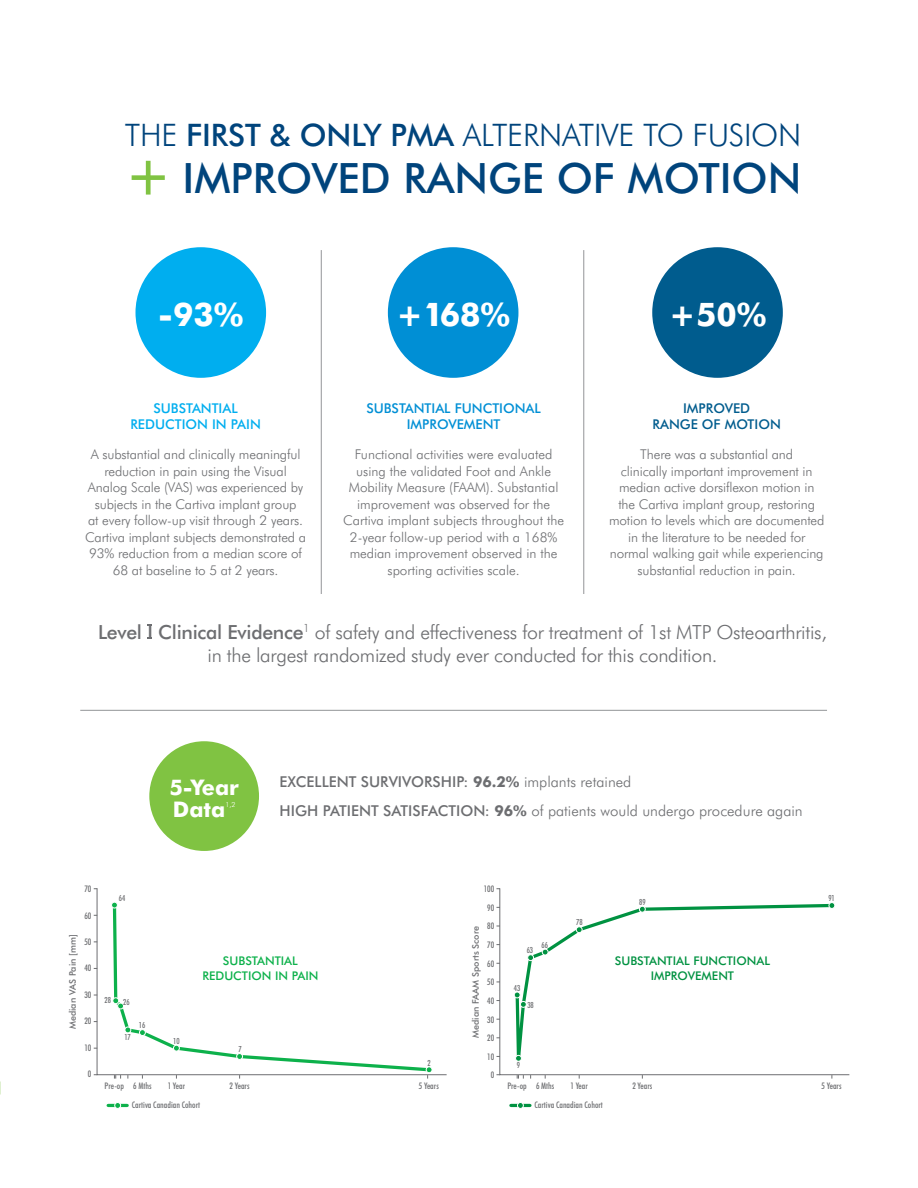
<style>
.page{position:relative;width:918px;height:1188px;background:#fff}
.page>*{position:absolute;margin:0;border:0;box-sizing:border-box;transform-origin:0 0}
.t1{font:500 41.85px "Futura BT";color:#00447c}
.t2{font:700 32.55px "Futura BT";color:#fff}
.t3{font:300 31.05px "Futura BT";letter-spacing:-.005em;color:#00447c}
.t4{font:700 21.6px/22.6px "Futura BT";color:#fff}
.t5{font:300 19.5px/23.4px "Futura BT";letter-spacing:-.015em;color:#6d6e71;text-align:center}
.t6{font:300 15px/28.5px "Futura BT";color:#6d6e71}
.t7{font:300 13.5px/16.5px "Futura BT";letter-spacing:-.01em;color:#6d6e71;text-align:center}
.t8{font:500 13.5px/16.5px "Futura BT";color:#008fd5;text-align:center}
.t9{font:500 13.5px/16.5px "Futura BT";color:#00aeef;text-align:center}
.t10{font:500 13.5px/16.5px "Futura BT";color:#005c8e;text-align:center}
.t11{font:500 12px/15px "Futura BT";color:#009241;text-align:center}
.t12{font:500 12px/15px "Futura BT";color:#0db14b;text-align:center}
.t13{font:500 condensed 9px/18.6px "Futura BT";color:#6d6e71;text-align:right}
.t14{font:500 9px "Futura BT";color:#6d6e71}
.t15{font:500 condensed 8.4px "Futura BT";color:#6d6e71}
.t16{font:300 7.05px "Futura BT";color:#fff}
.s1{font-weight:500}
.s2{font-size:56.7px;color:#80c342}
.s3{font-weight:700}
</style>
<div class="page">
<hr style="left:321px;top:250px;width:1px;height:344px;background:#939598">
<hr style="left:80px;top:710px;width:747px;height:1px;background:#939598">
<hr style="left:583px;top:250px;width:1px;height:344px;background:#939598">
<div style="left:136px;top:247px;width:130px;height:131px;background:#00aeef;border-radius:50%"></div>
<div style="left:388px;top:247px;width:130px;height:131px;background:#008fd5;border-radius:50%"></div>
<div style="left:652px;top:247px;width:131px;height:131px;background:#005c8e;border-radius:50%"></div>
<div style="left:149px;top:741px;width:110px;height:110px;background:#80c342;border-radius:50%"></div>
<svg style="left:96px;top:888px;width:351px;height:188px"></svg>
<hr style="left:108px;top:1104px;width:19px;height:3px;background:#0db14b">
<div style="left:114px;top:1102px;width:7px;height:7px;border:1px solid #fff;border-radius:50%"></div>
<div style="left:111px;top:902px;width:7px;height:7px;border:1px solid #fff;border-radius:50%"></div>
<div style="left:112px;top:997px;width:7px;height:7px;border:1px solid #fff;border-radius:50%"></div>
<svg style="left:113px;top:998px;width:11px;height:11px"></svg>
<div style="left:117px;top:1003px;width:7px;height:6px;border:1px solid #fff;border-radius:50%"></div>
<svg style="left:125px;top:1027px;width:6px;height:6px"></svg>
<div style="left:124px;top:1026px;width:7px;height:7px;border:1px solid #fff;border-radius:50%"></div>
<svg style="left:139px;top:1030px;width:6px;height:6px"></svg>
<div style="left:139px;top:1029px;width:7px;height:7px;border:1px solid #fff;border-radius:50%"></div>
<svg style="left:173px;top:1045px;width:6px;height:6px"></svg>
<div style="left:173px;top:1045px;width:7px;height:7px;border:1px solid #fff;border-radius:50%"></div>
<div style="left:236px;top:1053px;width:7px;height:7px;border:1px solid #fff;border-radius:50%"></div>
<svg style="left:426px;top:1067px;width:6px;height:12px"></svg>
<div style="left:426px;top:1066px;width:7px;height:7px;border:1px solid #fff;border-radius:50%"></div>
<svg style="left:114px;top:1075px;width:7px;height:4px"></svg>
<svg style="left:499px;top:888px;width:351px;height:188px"></svg>
<div style="left:515px;top:1055px;width:7px;height:7px;border:1px solid #fff;border-radius:50%"></div>
<svg style="left:514px;top:992px;width:12px;height:15px"></svg>
<div style="left:520px;top:1001px;width:7px;height:7px;border:1px solid #fff;border-radius:50%"></div>
<svg style="left:528px;top:955px;width:6px;height:6px"></svg>
<div style="left:527px;top:954px;width:7px;height:7px;border:1px solid #fff;border-radius:50%"></div>
<svg style="left:542px;top:949px;width:6px;height:6px"></svg>
<div style="left:542px;top:949px;width:7px;height:7px;border:1px solid #fff;border-radius:50%"></div>
<svg style="left:576px;top:927px;width:6px;height:6px"></svg>
<div style="left:576px;top:926px;width:7px;height:7px;border:1px solid #fff;border-radius:50%"></div>
<svg style="left:639px;top:906px;width:6px;height:6px"></svg>
<div style="left:639px;top:906px;width:7px;height:7px;border:1px solid #fff;border-radius:50%"></div>
<div style="left:828px;top:902px;width:7px;height:7px;border:1px solid #fff;border-radius:50%"></div>
<svg style="left:517px;top:1075px;width:7px;height:4px"></svg>
<hr style="left:511px;top:1104px;width:19px;height:3px;background:#009241">
<div style="left:517px;top:1102px;width:7px;height:7px;border:1px solid #fff;border-radius:50%"></div>
<h3 class="t3" style="left:125px;top:116px;width:678px">THE <span class="s1">FIRST &amp; ONLY PMA</span> ALTERNATIVE TO FUSION</h3>
<h1 class="t1" style="left:125px;top:153px;width:678px"><span class="s2">+</span> IMPROVED RANGE OF MOTION</h1>
<h2 class="t2" style="left:158px;top:294px;width:87px">-93%</h2>
<h2 class="t2" style="left:396px;top:294px;width:115px">+168%</h2>
<h2 class="t2" style="left:669px;top:294px;width:99px">+50%</h2>
<p class="t9" style="left:130px;top:400px;width:132px">SUBSTANTIAL<br>REDUCTION IN PAIN</p>
<p class="t7" style="left:85px;top:446px;width:223px">A substantial and clinically meaningful reduction in pain using the Visual Analog Scale (VAS) was experienced by subjects in the Cartiva implant group<br>at every follow-up visit through 2 years.<br>Cartiva implant subjects demonstrated a 93% reduction from a median score of 68 at baseline to 5 at 2 years.</p>
<p class="t8" style="left:366px;top:400px;width:176px">SUBSTANTIAL FUNCTIONAL<br>IMPROVEMENT</p>
<p class="t7" style="left:343px;top:446px;width:222px">Functional activities were evaluated using the validated Foot and Ankle Mobility Measure (FAAM). Substantial improvement was observed for the Cartiva implant subjects throughout the 2-year follow-up period with a 168% median improvement observed in the sporting activities scale.</p>
<p class="t10" style="left:653px;top:400px;width:130px">IMPROVED<br>RANGE OF MOTION</p>
<p class="t7" style="left:609px;top:446px;width:217px">There was a substantial and<br>clinically important improvement in median active dorsiflexon motion in the Cartiva implant group, restoring motion to levels which are documented in the literature to be needed for normal walking gait while experiencing substantial reduction in pain.</p>
<h3 class="t5" style="left:98px;top:620px;width:730px"><span class="s1">Level I Clinical Evidence</span><sup>1</sup> of safety and effectiveness for treatment of 1st MTP Osteoarthritis, in the largest randomized study ever conducted for this condition.</h3>
<h3 class="t4" style="left:169px;top:775px;width:71px">5-Year<br>Data</h3>
<p class="t16" style="left:225px;top:800px;width:12px">1,2</p>
<p class="t6" style="left:280px;top:768px;width:525px"><span class="s1">EXCELLENT SURVIVORSHIP:</span> <span class="s3">96.2%</span> implants retained<br><span class="s1">HIGH PATIENT SATISFACTION:</span> <span class="s3">96%</span> of patients would undergo procedure again</p>
<p class="t13" style="left:84px;top:880px;width:8px">70</p>
<p class="t13" style="left:84px;top:906px;width:8px">60</p>
<p class="t13" style="left:84px;top:932px;width:8px">50</p>
<p class="t13" style="left:84px;top:959px;width:8px">40</p>
<p class="t13" style="left:84px;top:985px;width:8px">30</p>
<p class="t13" style="left:84px;top:1012px;width:8px">20</p>
<p class="t13" style="left:84px;top:1038px;width:8px">10</p>
<p class="t13" style="left:88px;top:1065px;width:5px">0</p>
<p class="t14" style="left:67px;top:1029px;width:96px;rotate:-90deg">Median VAS Pain [mm]</p>
<p class="t15" style="left:119px;top:893px;width:8px">64</p>
<p class="t15" style="left:105px;top:995px;width:8px">28</p>
<p class="t15" style="left:123px;top:996px;width:8px">26</p>
<p class="t15" style="left:124px;top:1032px;width:8px">17</p>
<p class="t15" style="left:139px;top:1020px;width:8px">16</p>
<p class="t15" style="left:173px;top:1036px;width:8px">10</p>
<p class="t13" style="left:484px;top:880px;width:12px">100<br>90<br>80<br>70<br>60<br>50<br>40<br>30<br>20<br>10<br>0</p>
<p class="t15" style="left:639px;top:897px;width:8px">89</p>
<p class="t15" style="left:576px;top:917px;width:8px">78</p>
<p class="t14" style="left:470px;top:1038px;width:113px;rotate:-90deg">Median FAAM Sports Score</p>
<p class="t15" style="left:541px;top:940px;width:8px">66</p>
<p class="t15" style="left:527px;top:945px;width:8px">63</p>
<p class="t12" style="left:202px;top:953px;width:118px">SUBSTANTIAL<br>REDUCTION IN PAIN</p>
<p class="t11" style="left:615px;top:953px;width:157px">SUBSTANTIAL FUNCTIONAL<br>IMPROVEMENT</p>
<p class="t15" style="left:514px;top:983px;width:8px">43</p>
<p class="t15" style="left:527px;top:1000px;width:8px">38</p>
<p class="t15" style="left:238px;top:1044px;width:5px">7</p>
<p class="t15" style="left:428px;top:1057px;width:5px">2</p>
<p class="t15" style="left:517px;top:1060px;width:5px">9</p>
<p class="t15" style="left:828px;top:893px;width:8px">91</p>
<p class="t13" style="left:105px;top:1077px;width:49px">Pre-op 6 Mths</p>
<p class="t13" style="left:168px;top:1077px;width:19px">1 Year</p>
<p class="t13" style="left:230px;top:1077px;width:21px">2 Years</p>
<p class="t13" style="left:419px;top:1077px;width:21px">5 Years</p>
<p class="t13" style="left:132px;top:1096px;width:70px">Cartiva Canadian Cohort</p>
<p class="t13" style="left:507px;top:1077px;width:49px">Pre-op 6 Mths</p>
<p class="t13" style="left:570px;top:1077px;width:19px">1 Year</p>
<p class="t13" style="left:632px;top:1077px;width:21px">2 Years</p>
<p class="t13" style="left:822px;top:1077px;width:21px">5 Years</p>
<p class="t13" style="left:534px;top:1096px;width:70px">Cartiva Canadian Cohort</p>
</div>
